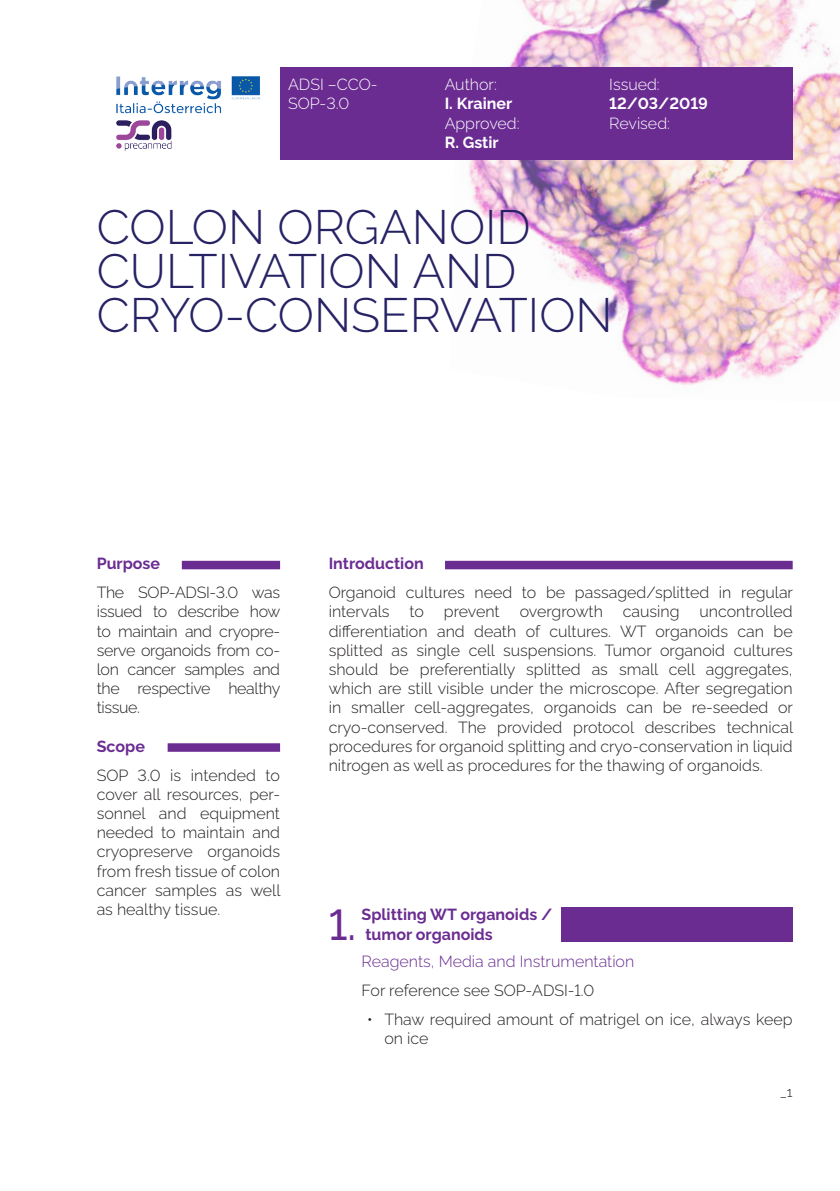
<style>
.page{position:relative;width:840px;height:1191px;background:#fff}
.page>*{position:absolute;margin:0;border:0;box-sizing:border-box;transform-origin:0 0}
.txt_base{font:48px/44px "Raleway v 4020 Light";color:#262264}
.txt_base-2{font:42.6px "Raleway v 4020 Medium";color:#6a2c91}
.t1{font:16px/19.2px "Raleway v 4020 Light";color:#231f20;text-align:justify}
.txt_base-3{font:16px "Raleway v 4020 Bold";color:#6a2c91}
.txt_base-4{font:16px/19.2px "Raleway v 4020 Light";color:#fff}
.txt_base-5{font:16px "Raleway v 4020 Light";color:#6a2c91}
.txt_base-6{font:16px "Raleway v 4020 Bold";color:#fff}
.t2{font:14px "Raleway v 4020 Light";color:#231f20}
</style>
<div class="page">
<img style="left:450px;top:0;width:389px;height:390px">
<div style="left:280px;top:67px;width:512px;height:92px;background:#6a2c91"></div>
<img style="left:116px;top:76px;width:144px;height:75px">
<div style="left:445px;top:561px;width:347px;height:8px;background:#6a2c91"></div>
<div style="left:182px;top:561px;width:98px;height:8px;background:#6a2c91"></div>
<div style="left:167px;top:743px;width:113px;height:9px;background:#6a2c91"></div>
<div style="left:560px;top:907px;width:232px;height:34px;background:#6a2c91"></div>
<p class="txt_base-4" style="left:288px;top:73px;width:91px">ADSI –CCO-<br>SOP-3.0</p>
<p class="txt_base-4" style="left:444px;top:73px;width:54px">Author:</p>
<p class="txt_base-6" style="left:444px;top:91px;width:69px">I. Krainer</p>
<p class="txt_base-4" style="left:444px;top:111px;width:76px">Approved:</p>
<p class="txt_base-6" style="left:444px;top:130px;width:55px">R. Gstir</p>
<p class="txt_base-4" style="left:609px;top:73px;width:52px">Issued:</p>
<p class="txt_base-6" style="left:609px;top:91px;width:100px">12/03/2019</p>
<p class="txt_base-4" style="left:609px;top:111px;width:62px">Revised:</p>
<p class="txt_base" style="left:97px;top:200px;width:517px">COLON ORGANOID<br>CULTIVATION AND<br>CRYO-CONSERVATION</p>
<p class="txt_base-3" style="left:97px;top:551px;width:65px">Purpose</p>
<p class="t1" style="left:97px;top:581px;width:185px">The SOP-ADSI-3.0 was issued to describe how to maintain and cryopre&shy;serve organoids from co&shy;lon cancer samples and the respective healthy tissue.</p>
<p class="txt_base-3" style="left:97px;top:733px;width:50px">Scope</p>
<p class="t1" style="left:97px;top:763px;width:185px">SOP 3.0 is intended to cover all resources, per&shy;sonnel and equipment needed to maintain and cryopreserve organoids from fresh tissue of colon cancer samples as well as healthy tissue.</p>
<p class="txt_base-3" style="left:328px;top:551px;width:96px">Introduction</p>
<p class="t1" style="left:328px;top:581px;width:465px">Organoid cultures need to be passaged/splitted in regular intervals to prevent overgrowth causing uncontrolled differentiation and death of cultures. WT organoids can be splitted as single cell suspensions. Tumor organoid cultures should be preferentially splitted as small cell aggregates, which are still visible under the microscope. After segregation in smaller cell-aggregates, organoids can be re-seeded or cryo-conserved. The provided protocol describes technical procedures for organoid splitting and cryo-conservation in liquid nitrogen as well as procedures for the thawing of organoids.</p>
<p class="txt_base-2" style="left:328px;top:891px;width:29px">1.</p>
<p class="txt_base-3" style="left:361px;top:902px;width:192px">Splitting WT organoids /</p>
<p class="txt_base-3" style="left:365px;top:921px;width:129px">tumor organoids</p>
<p class="txt_base-5" style="left:361px;top:949px;width:274px">Reagents, Media and Instrumentation</p>
<p class="t1" style="left:361px;top:979px;width:234px">For reference see SOP-ADSI-1.0</p>
<p class="t1" style="left:384px;top:1008px;width:409px;text-indent:-17px">• Thaw required amount of matrigel on ice, always keep on ice</p>
<p class="t2" style="left:779px;top:1080px;width:14px">_1</p>
</div>
